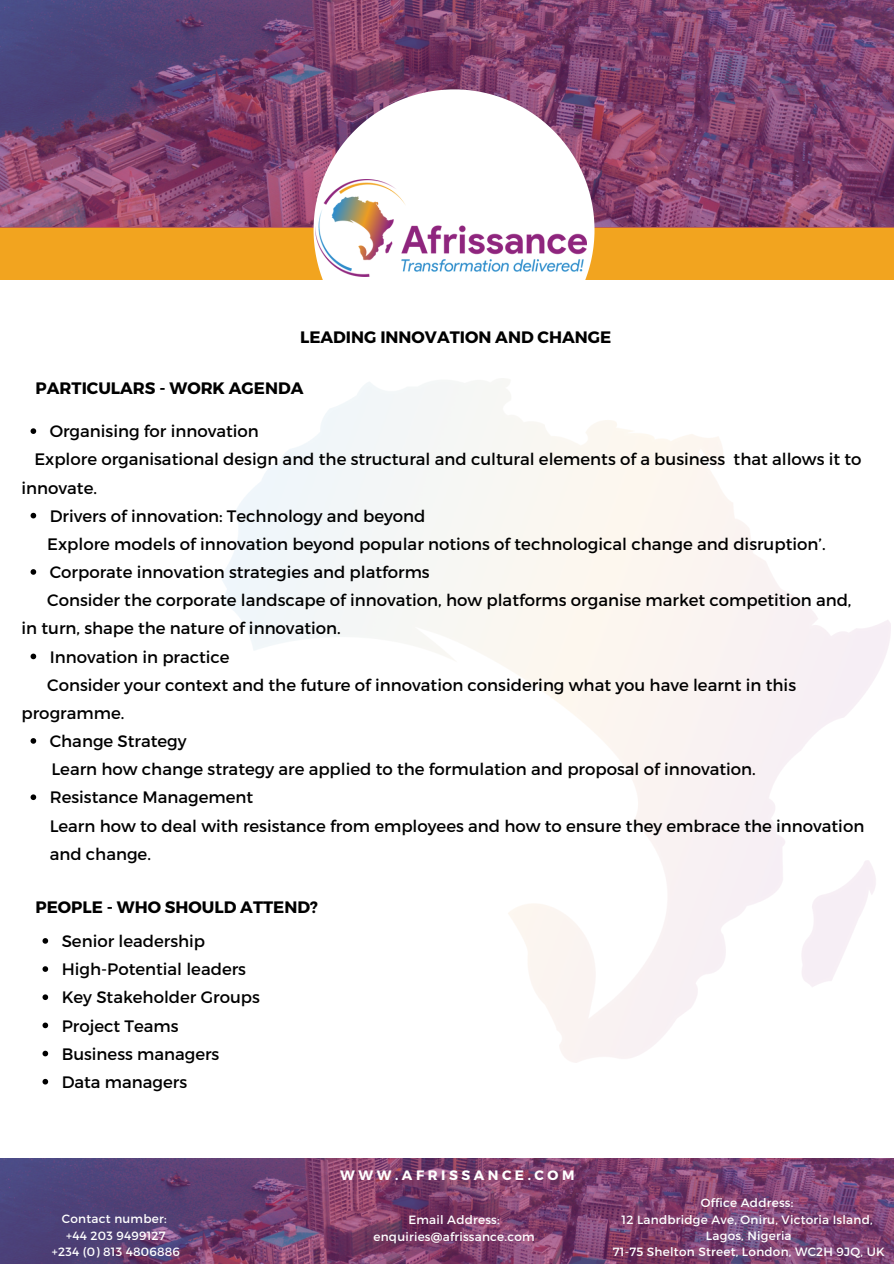
<style>
.page{position:relative;width:894px;height:1264px;background:#fff}
.page>*{position:absolute;margin:0;border:0;box-sizing:border-box;transform-origin:0 0}
.t1{font:16.5px/28.2px "Montserrat";color:#000}
.t2{font:700 16.5px "Montserrat";color:#000}
.t3{font:700 13.65px "Montserrat";letter-spacing:.26em;color:#fff}
.t4{font:12px "Montserrat";letter-spacing:.02em;color:#fff}
</style>
<div class="page">
<div style="left:0;top:227px;width:893px;height:52px;background:#f2a41f"></div>
<svg style="left:0;top:0;width:893px;height:228px;background:#7a4370"></svg>
<svg style="left:0;top:1158px;width:893px;height:105px;background:#724171"></svg>
<svg style="left:31px;top:428px;width:5px;height:6px"></svg>
<svg style="left:31px;top:513px;width:5px;height:5px"></svg>
<svg style="left:31px;top:569px;width:5px;height:5px"></svg>
<svg style="left:31px;top:653px;width:5px;height:6px"></svg>
<svg style="left:31px;top:738px;width:5px;height:5px"></svg>
<svg style="left:31px;top:794px;width:5px;height:6px"></svg>
<svg style="left:313px;top:89px;width:281px;height:191px"></svg>
<img style="left:315px;top:179px;width:271px;height:97px">
<svg style="left:42px;top:938px;width:6px;height:5px"></svg>
<svg style="left:42px;top:966px;width:6px;height:5px"></svg>
<svg style="left:42px;top:994px;width:6px;height:6px"></svg>
<svg style="left:42px;top:1022px;width:6px;height:6px"></svg>
<svg style="left:42px;top:1050px;width:6px;height:6px"></svg>
<svg style="left:42px;top:1078px;width:6px;height:6px"></svg>
<p class="t2" style="left:300px;top:327px;width:312px">LEADING INNOVATION AND CHANGE</p>
<p class="t2" style="left:36px;top:378px;width:269px">PARTICULARS - WORK AGENDA</p>
<p class="t1" style="left:50px;top:416px;width:210px">Organising for innovation</p>
<p class="t1" style="left:22px;top:444px;width:841px;text-indent:13px">Explore organisational design and the structural and cultural elements of a business that allows it to innovate.</p>
<p class="t1" style="left:50px;top:501px;width:377px">Drivers of innovation: Technology and beyond</p>
<p class="t1" style="left:47px;top:529px;width:779px">Explore models of innovation beyond popular notions of technological change and disruption’.</p>
<p class="t1" style="left:50px;top:557px;width:381px">Corporate innovation strategies and platforms</p>
<p class="t1" style="left:22px;top:585px;width:831px;text-indent:26px">Consider the corporate landscape of innovation, how platforms organise market competition and, in turn, shape the nature of innovation.</p>
<p class="t1" style="left:50px;top:642px;width:181px">Innovation in practice</p>
<p class="t1" style="left:22px;top:670px;width:775px;text-indent:26px">Consider your context and the future of innovation considering what you have learnt in this programme.</p>
<p class="t1" style="left:50px;top:726px;width:138px">Change Strategy</p>
<p class="t1" style="left:51px;top:754px;width:705px">Learn how change strategy are applied to the formulation and proposal of innovation.</p>
<p class="t1" style="left:50px;top:782px;width:205px">Resistance Management</p>
<p class="t1" style="left:50px;top:810px;width:815px">Learn how to deal with resistance from employees and how to ensure they embrace the innovation and change.</p>
<p class="t2" style="left:36px;top:896px;width:284px">PEOPLE - WHO SHOULD ATTEND?</p>
<p class="t1" style="left:62px;top:926px;width:145px">Senior leadership</p>
<p class="t1" style="left:62px;top:954px;width:186px">High-Potential leaders</p>
<p class="t1" style="left:62px;top:982px;width:200px">Key Stakeholder Groups</p>
<p class="t1" style="left:62px;top:1010px;width:118px">Project Teams</p>
<p class="t1" style="left:62px;top:1038px;width:159px">Business managers</p>
<p class="t1" style="left:62px;top:1067px;width:127px">Data managers</p>
<p class="t4" style="left:62px;top:1211px;width:106px">Contact number:</p>
<p class="t4" style="left:66px;top:1227px;width:101px">+44 203 9499127</p>
<p class="t4" style="left:52px;top:1243px;width:130px">+234 (0) 813 4806886</p>
<p class="t3" style="left:340px;top:1166px;width:235px">WWW.AFRISSANCE.COM</p>
<p class="t4" style="left:408px;top:1212px;width:93px">Email Address:</p>
<p class="t4" style="left:373px;top:1228px;width:163px">enquiries@afrissance.com</p>
<p class="t4" style="left:700px;top:1195px;width:94px">Office Address:</p>
<p class="t4" style="left:621px;top:1211px;width:252px">12 Landbridge Ave, Oniru, Victoria Island,</p>
<p class="t4" style="left:705px;top:1227px;width:87px">Lagos, Nigeria</p>
<p class="t4" style="left:612px;top:1244px;width:273px">71-75 Shelton Street, London, WC2H 9JQ, UK</p>
</div>
